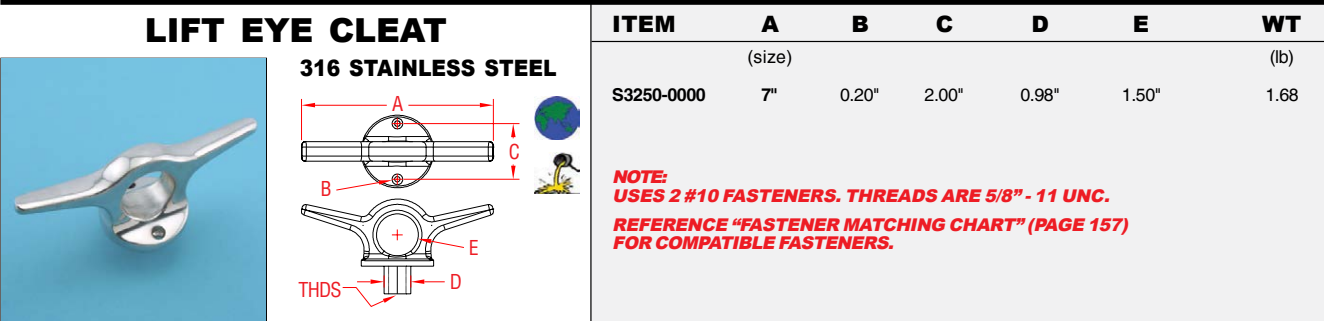
<style>
.page{position:relative;width:1324px;height:321px;background:#fff}
.page>*{position:absolute;margin:0;border:0;box-sizing:border-box;transform-origin:0 0}
.t1{font:900 33px "Arial";letter-spacing:-.005em;color:#000}
.t2{font:900 22.5px "Arial";letter-spacing:.005em;color:#000;scale:.9 1}
.t3{font:900 22.5px "Arial";letter-spacing:.005em;color:#000}
.t4{font:condensed 20px "Helvetica";color:#ed1c24}
.t5{font:17.75px "Helvetica";letter-spacing:-.02em;color:#000}
.t6{font:700 17.75px "Helvetica";letter-spacing:-.02em;color:#000}
.t7{font:italic 900 17.5px/19.5px "Arial";color:#ed1c24}
</style>
<div class="page">
<div style="left:590px;top:5px;width:733px;height:315px;background:#f1f1f2"></div>
<hr style="left:591px;top:41px;width:732px;height:1px;background:#000">
<div style="left:0;top:0;width:1323px;height:5px;background:#000"></div>
<svg style="left:301px;top:98px;width:219px;height:208px"></svg>
<svg style="left:301px;top:114px;width:193px;height:188px"></svg>
<img style="left:534px;top:96px;width:45px;height:44px">
<img style="left:534px;top:152px;width:45px;height:41px">
<img style="left:2px;top:59px;width:264px;height:261px">
<div style="left:393px;top:93px;width:12px;height:19px;background:#fff"></div>
<div style="left:321px;top:179px;width:12px;height:19px;background:#fff"></div>
<div style="left:509px;top:142px;width:12px;height:18px;background:#fff"></div>
<div style="left:451px;top:271px;width:12px;height:19px;background:#fff"></div>
<div style="left:470px;top:237px;width:12px;height:19px;background:#fff"></div>
<div style="left:287px;top:277px;width:38px;height:18px;background:#fff"></div>
<h1 class="t1" style="left:145px;top:7px;width:303px">LIFT EYE CLEAT</h1>
<p class="t3" style="left:612px;top:8px;width:65px">ITEM</p>
<p class="t3" style="left:761px;top:8px;width:19px">A</p>
<p class="t3" style="left:851px;top:8px;width:19px">B</p>
<p class="t3" style="left:935px;top:8px;width:19px">C</p>
<p class="t3" style="left:1031px;top:8px;width:19px">D</p>
<p class="t3" style="left:1132px;top:8px;width:18px">E</p>
<p class="t3" style="left:1261px;top:8px;width:41px">WT</p>
<p class="t5" style="left:747px;top:46px;width:46px">(size)</p>
<p class="t5" style="left:1269px;top:46px;width:26px">(lb)</p>
<p class="t6" style="left:612px;top:83px;width:95px">S3250-0000</p>
<p class="t6" style="left:761px;top:83px;width:18px">7"</p>
<p class="t5" style="left:839px;top:84px;width:41px">0.20"</p>
<p class="t5" style="left:924px;top:84px;width:41px">2.00"</p>
<p class="t5" style="left:1020px;top:84px;width:41px">0.98"</p>
<p class="t5" style="left:1121px;top:84px;width:41px">1.50"</p>
<p class="t5" style="left:1264px;top:84px;width:35px">1.68</p>
<p class="t2" style="left:300px;top:52px;width:287px">316 STAINLESS STEEL</p>
<p class="t4" style="left:392px;top:91px;width:13px">A</p>
<p class="t4" style="left:320px;top:176px;width:13px">B</p>
<p class="t4" style="left:298px;top:276px;width:45px">THDS</p>
<p class="t4" style="left:508px;top:139px;width:13px">C</p>
<p class="t4" style="left:450px;top:268px;width:14px">D</p>
<p class="t4" style="left:468px;top:234px;width:11px">E</p>
<p class="t7" style="left:612px;top:166px;width:504px">NOTE:<br>USES 2 #10 FASTENERS.THREADS ARE 5/8”-11 UNC.</p>
<p class="t7" style="left:612px;top:214px;width:522px;line-height:18.5px">REFERENCE “FASTENER MATCHING CHART”(PAGE 157)<br>FOR COMPATIBLE FASTENERS.</p>
</div>
